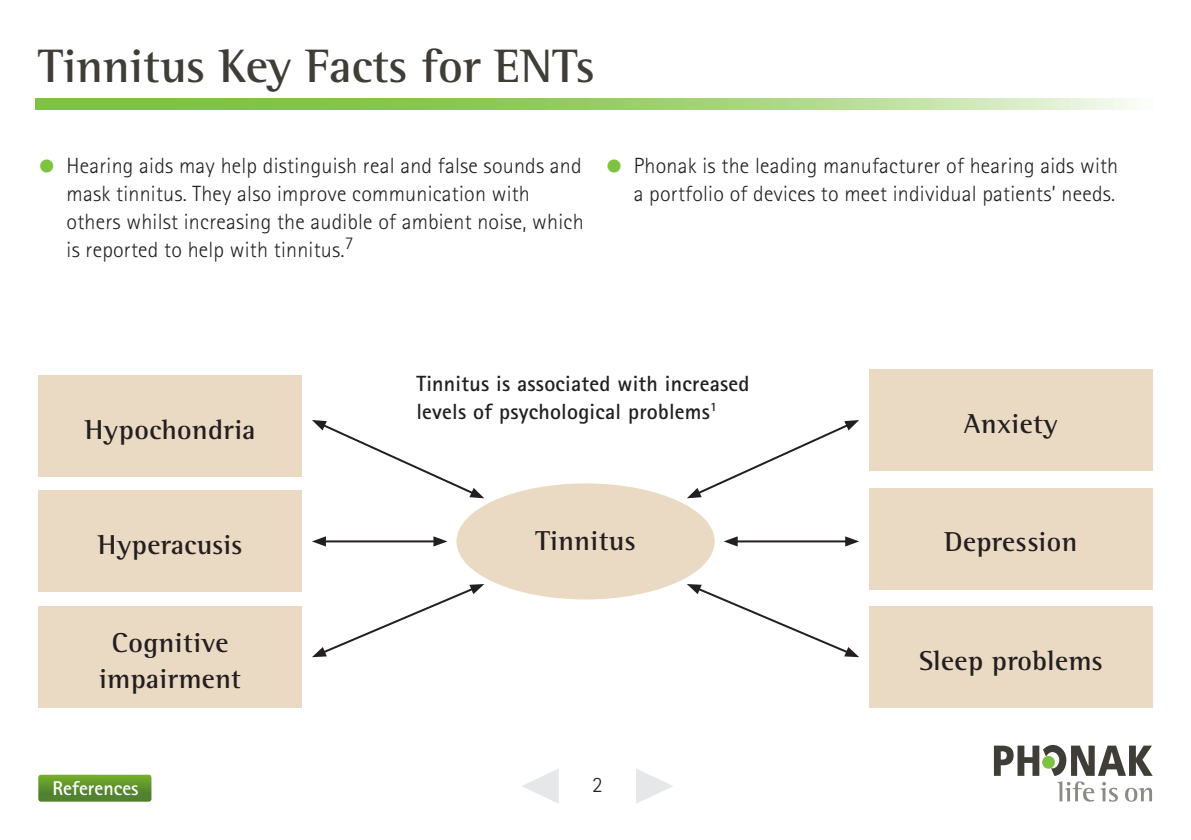
<style>
.page{position:relative;width:1191px;height:840px;background:#fff}
.page>*{position:absolute;margin:0;border:0;box-sizing:border-box;transform-origin:0 0}
.PHO_Headline_24pt_Gr{font:700 48px "Rotis Semi Serif Pro";color:#3f3d36}
.PHO_Lead_Kasten_ohne{font:700 28px/36px "Rotis Semi Serif Pro";letter-spacing:.015em;color:#231f20;text-align:center}
.h_iPad_FLT_1{font:300 22px/28px "Rotis Sans Serif Pro";letter-spacing:.01em;color:#231f20}
.h_iPad_FLT_1-2{font:700 22px/28px "Rotis Sans Serif Pro";letter-spacing:.01em;color:#231f20}
.PHO_Lead_14pt_LightG{font:700 20px "Rotis Sans Serif Pro";color:#fff}
.s1{font-size:36px;color:#7fc241}
</style>
<div class="page">
<svg style="left:994px;top:745px;width:158px;height:56px"></svg>
<svg style="left:636px;top:769px;width:37px;height:34px"></svg>
<svg style="left:522px;top:769px;width:37px;height:34px"></svg>
<img style="left:38px;top:774px;width:113px;height:27px">
<svg style="left:35px;top:98px;width:1101px;height:11px;background:#a2d275"></svg>
<div style="left:38px;top:375px;width:264px;height:101px;background:#ebdac3"></div>
<div style="left:38px;top:490px;width:264px;height:101px;background:#ebdac3"></div>
<div style="left:38px;top:606px;width:264px;height:101px;background:#ebdac3"></div>
<div style="left:869px;top:369px;width:283px;height:101px;background:#ebdac3"></div>
<div style="left:869px;top:487px;width:283px;height:101px;background:#ebdac3"></div>
<div style="left:869px;top:606px;width:283px;height:101px;background:#ebdac3"></div>
<div style="left:456px;top:483px;width:258px;height:116px;background:#ebdac3;border-radius:50%"></div>
<hr style="left:323px;top:540px;width:113px;height:2px;background:#231f20">
<svg style="left:433px;top:536px;width:14px;height:10px"></svg>
<svg style="left:312px;top:536px;width:14px;height:10px"></svg>
<hr style="left:734px;top:540px;width:114px;height:2px;background:#231f20">
<svg style="left:724px;top:536px;width:13px;height:10px"></svg>
<svg style="left:845px;top:536px;width:14px;height:10px"></svg>
<svg style="left:312px;top:420px;width:172px;height:78px"></svg>
<svg style="left:687px;top:420px;width:172px;height:78px"></svg>
<svg style="left:313px;top:584px;width:171px;height:72px"></svg>
<svg style="left:687px;top:584px;width:171px;height:72px"></svg>
<p class="PHO_Headline_24pt_Gr" style="left:38px;top:37px;width:558px">Tinnitus Key Facts for ENTs</p>
<p class="h_iPad_FLT_1" style="left:67px;top:152px;width:518px;text-indent:-28px"><span class="s1">•</span> Hearing aids may help distinguish real and false sounds and mask tinnitus. They also improve communication with others whilst increasing the audible of ambient noise, which is reported to help with tinnitus.<sup>7</sup></p>
<p class="h_iPad_FLT_1" style="left:605px;top:152px;width:514px;text-align:right"><span class="s1">•</span> Phonak is the leading manufacturer of hearing aids with a portfolio of devices to meet individual patients’ needs.</p>
<p class="PHO_Lead_Kasten_ohne" style="left:85px;top:411px;width:172px">Hypochondria</p>
<p class="h_iPad_FLT_1-2" style="left:416px;top:368px;width:334px">Tinnitus is associated with increased levels of psychological problems<sup>1</sup></p>
<p class="PHO_Lead_Kasten_ohne" style="left:964px;top:405px;width:95px">Anxiety</p>
<p class="PHO_Lead_Kasten_ohne" style="left:98px;top:526px;width:146px">Hyperacusis</p>
<p class="PHO_Lead_Kasten_ohne" style="left:535px;top:522px;width:102px">Tinnitus</p>
<p class="PHO_Lead_Kasten_ohne" style="left:944px;top:523px;width:134px">Depression</p>
<p class="PHO_Lead_Kasten_ohne" style="left:99px;top:624px;width:143px">Cognitive impairment</p>
<p class="PHO_Lead_Kasten_ohne" style="left:919px;top:642px;width:185px">Sleep problems</p>
<p class="PHO_Lead_14pt_LightG" style="left:52px;top:774px;width:88px">References</p>
<p class="h_iPad_FLT_1" style="left:592px;top:770px;width:12px">2</p>
</div>
